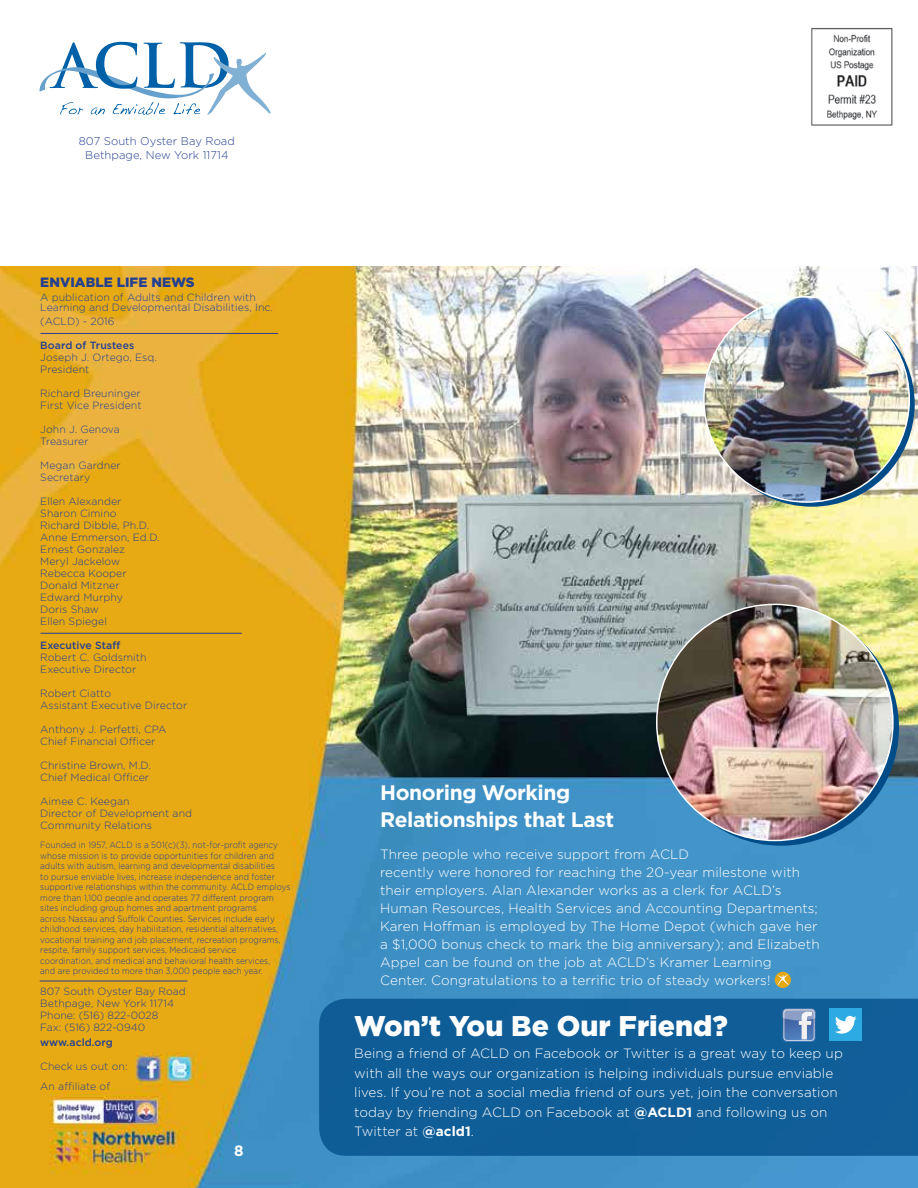
<style>
.page{position:relative;width:918px;height:1188px;background:#fff}
.page>*{position:absolute;margin:0;border:0;box-sizing:border-box;transform-origin:0 0}
.t1{font:900 28.5px "Gotham";color:#fff}
.t2{font:700 21px/27px "Gotham";letter-spacing:-.02em;color:#fff}
.t3{font:700 15px "Gotham";color:#fff}
.t4{font:300 13.5px/18px "Gotham";letter-spacing:.005em;color:#fff}
.t5{font:900 13.5px "Gotham";letter-spacing:.005em;color:#25408f}
.t6{font:300 11.25px/13.5px "Gotham";letter-spacing:.005em;color:#25408f;text-align:center}
.t7{font:300 10.5px/12px "Gotham";letter-spacing:.005em;color:#25408f}
.t8{font:500 10.5px "Gotham";letter-spacing:.005em;color:#25408f}
.t9{font:300 9px/10.5px "Gotham";letter-spacing:.005em;color:#25408f;scale:.9 1}
.s1{font-weight:700}
</style>
<div class="page">
<img style="left:0;top:266px;width:918px;height:922px">
<svg style="left:775px;top:972px;width:16px;height:16px"></svg>
<svg style="left:777px;top:974px;width:12px;height:12px"></svg>
<svg style="left:663px;top:610px;width:236px;height:236px;background:#2a6a9b"></svg>
<img style="left:657px;top:604px;width:236px;height:236px;border-radius:118px">
<svg style="left:709px;top:301px;width:206px;height:206px;background:#3a749f"></svg>
<img style="left:704px;top:297px;width:205px;height:205px;border-radius:103px">
<div style="left:319px;top:999px;width:599px;height:157px;background:#105d97"></div>
<svg style="left:783px;top:1009px;width:32px;height:33px"></svg>
<div style="left:784px;top:1010px;width:30px;height:31px;border:1px solid #f1f0f0;border-radius:3px"></div>
<div style="left:829px;top:1008px;width:33px;height:33px;background:#2caae1"></div>
<svg style="left:835px;top:1016px;width:22px;height:18px"></svg>
<svg style="left:39px;top:42px;width:231px;height:73px"></svg>
<img style="left:811px;top:27px;width:82px;height:99px">
<hr style="left:40px;top:633px;width:202px;height:1px;background:#25408f">
<hr style="left:40px;top:981px;width:147px;height:1px;background:#25408f">
<hr style="left:40px;top:333px;width:238px;height:1px;background:#25408f">
<p class="t6" style="left:79px;top:134px;width:158px">807 South Oyster Bay Road<br>Bethpage, New York 11714</p>
<p class="t5" style="left:40px;top:273px;width:156px">ENVIABLE LIFE NEWS</p>
<p class="t7" style="left:40px;top:292px;width:234px;line-height:10.5px">A publication of Adults and Children with<br>Learning and Developmental Disabilities, Inc.</p>
<p class="t7" style="left:40px;top:315px;width:76px">(ACLD) - 2016</p>
<p class="t8" style="left:40px;top:338px;width:96px">Board of Trustees</p>
<p class="t7" style="left:40px;top:351px;width:118px">Joseph J. Ortego, Esq.<br>President</p>
<p class="t7" style="left:40px;top:387px;width:103px">Richard Breuninger<br>First Vice President</p>
<p class="t7" style="left:40px;top:423px;width:81px">John J. Genova<br>Treasurer</p>
<p class="t7" style="left:40px;top:459px;width:82px">Megan Gardner<br>Secretary</p>
<p class="t7" style="left:40px;top:495px;width:121px">Ellen Alexander<br>Sharon Cimino<br>Richard Dibble, Ph.D.<br>Anne Emmerson, Ed.D.<br>Ernest Gonzalez<br>Meryl Jackelow<br>Rebecca Kooper<br>Donald Mitzner<br>Edward Murphy<br>Doris Shaw<br>Ellen Spiegel</p>
<p class="t8" style="left:40px;top:638px;width:82px">Executive Staff</p>
<p class="t7" style="left:40px;top:651px;width:108px">Robert C. Goldsmith<br>Executive Director</p>
<p class="t7" style="left:40px;top:687px;width:149px">Robert Ciatto<br>Assistant Executive Director</p>
<p class="t7" style="left:40px;top:723px;width:128px">Anthony J. Perfetti, CPA<br>Chief Financial Officer</p>
<p class="t7" style="left:40px;top:759px;width:112px">Christine Brown, M.D.<br>Chief Medical Officer</p>
<p class="t7" style="left:40px;top:795px;width:153px">Aimee C. Keegan<br>Director of Development and<br>Community Relations</p>
<p class="t9" style="left:40px;top:839px;width:280px">Founded in 1957, ACLD is a 501(c)(3), not-for-profit agency whose mission is to provide opportunities for children and adults with autism, learning and developmental disabilities<br>to pursue enviable lives, increase independence and foster supportive relationships within the community. ACLD employs more than 1,100 people and operates 77 different program sites including group homes and apartment programs<br>across Nassau and Suffolk Counties. Services include early childhood services, day habilitation, residential alternatives, vocational training and job placement, recreation programs, respite, family support services, Medicaid service coordination, and medical and behavioral health services,<br>and are provided to more than 3,000 people each year.</p>
<p class="t7" style="left:40px;top:985px;width:147px">807 South Oyster Bay Road<br>Bethpage, New York 11714<br>Phone: (516) 822-0028<br>Fax: (516) 822-0940</p>
<p class="t8" style="left:40px;top:1036px;width:74px">www.acld.org</p>
<p class="t7" style="left:40px;top:1056px;width:89px;line-height:19.5px">Check us out on:<br>An affiliate of</p>
<h3 class="t3" style="left:234px;top:1141px;width:11px">8</h3>
<h2 class="t2" style="left:380px;top:779px;width:235px">Honoring Working<br>Relationships that Last</h2>
<p class="t4" style="left:380px;top:845px;width:441px">Three people who receive support from ACLD<br>recently were honored for reaching the 20-year milestone with their employers. Alan Alexander works as a clerk for ACLD’s Human Resources, Health Services and Accounting Departments; Karen Hoffman is employed by The Home Depot (which gave her a $1,000 bonus check to mark the big anniversary); and Elizabeth Appel can be found on the job at ACLD’s Kramer Learning Center. Congratulations to a terrific trio of steady workers!</p>
<h1 class="t1" style="left:354px;top:1006px;width:375px">Won’t You Be Our Friend?</h1>
<p class="t4" style="left:354px;top:1044px;width:490px;line-height:19.5px">Being a friend of ACLD on Facebook or Twitter is a great way to keep up with all the ways our organization is helping individuals pursue enviable lives. If you’re not a social media friend of ours yet, join the conversation today by friending ACLD on Facebook at <span class="s1">@ACLD1</span> and following us on Twitter at <span class="s1">@acld1</span>.</p>
</div>
